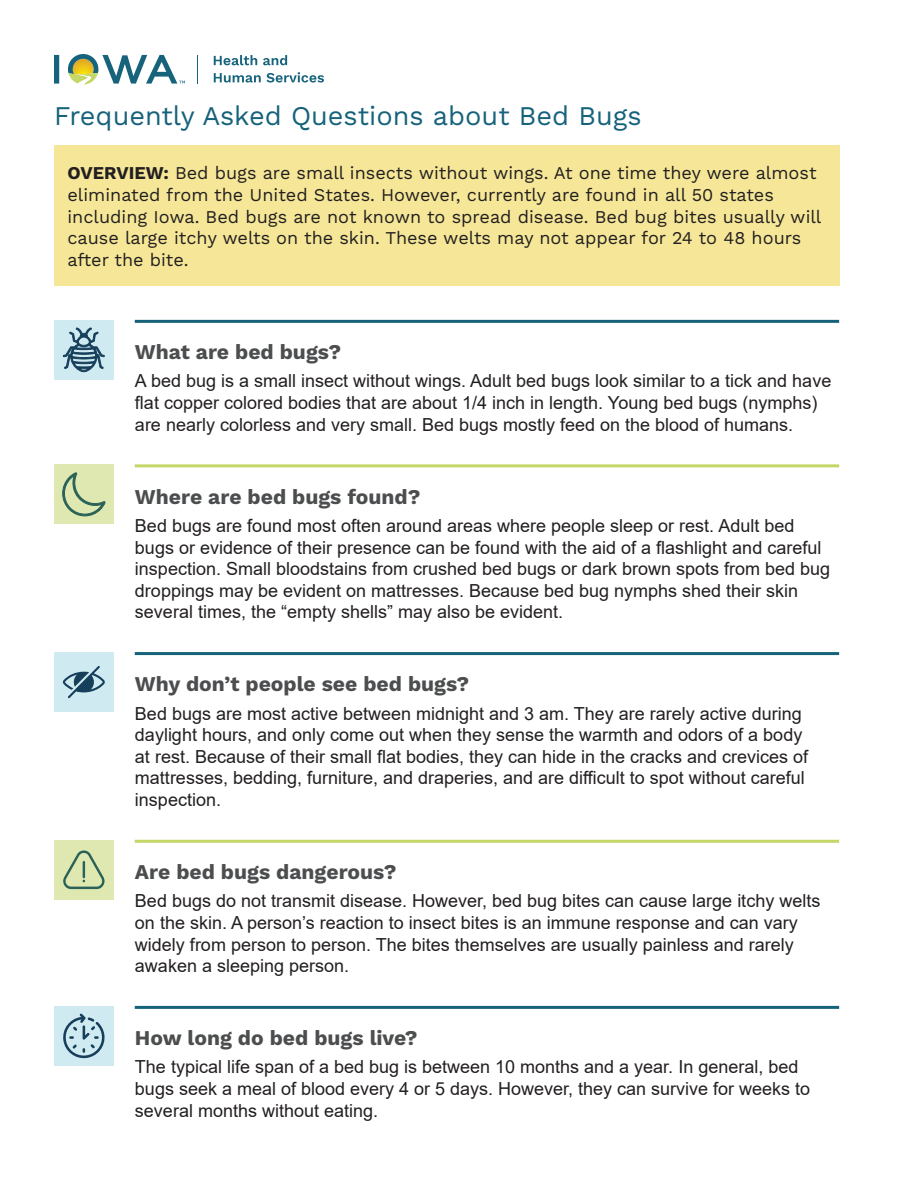
<style>
.page{position:relative;width:918px;height:1188px;background:#fff}
.page>*{position:absolute;margin:0;border:0;box-sizing:border-box;transform-origin:0 0}
.Question{font:27px "Work Sans";color:#15627a}
.Question-2{font:700 21px "Work Sans";color:#4b4d4e}
.text{font:18px/21.6px "Arial";color:#231f20}
.text-2{font:18px/21.6px "Work Sans";color:#231f20}
.s1{font-weight:700}
</style>
<div class="page">
<div style="left:54px;top:146px;width:785px;height:140px;background:#f5e797"></div>
<hr style="left:135px;top:320px;width:704px;height:3px;background:#15627a">
<hr style="left:135px;top:464px;width:704px;height:3px;background:#c5d568">
<hr style="left:135px;top:652px;width:704px;height:3px;background:#15627a">
<hr style="left:135px;top:840px;width:704px;height:3px;background:#c5d568">
<hr style="left:135px;top:1006px;width:704px;height:3px;background:#15627a">
<svg style="left:54px;top:55px;width:5px;height:29px"></svg>
<svg style="left:68px;top:54px;width:117px;height:31px"></svg>
<svg style="left:197px;top:55px;width:1px;height:29px"></svg>
<svg style="left:214px;top:55px;width:43px;height:10px"></svg>
<svg style="left:263px;top:55px;width:24px;height:10px"></svg>
<svg style="left:214px;top:73px;width:47px;height:10px"></svg>
<svg style="left:267px;top:72px;width:57px;height:11px"></svg>
<div style="left:54px;top:320px;width:60px;height:60px;background:#d0eaf2"></div>
<div style="left:54px;top:464px;width:60px;height:60px;background:#e0e8b1"></div>
<div style="left:54px;top:652px;width:60px;height:60px;background:#d0eaf2"></div>
<div style="left:54px;top:840px;width:60px;height:60px;background:#e0e8b1"></div>
<div style="left:54px;top:1006px;width:60px;height:60px;background:#d0eaf2"></div>
<svg style="left:63px;top:327px;width:42px;height:45px"></svg>
<svg style="left:62px;top:473px;width:43px;height:43px"></svg>
<svg style="left:63px;top:666px;width:42px;height:33px"></svg>
<svg style="left:63px;top:850px;width:42px;height:39px"></svg>
<svg style="left:63px;top:1014px;width:42px;height:45px"></svg>
<p class="Question" style="left:54px;top:100px;width:589px">Frequently Asked Questions about Bed Bugs</p>
<p class="text-2" style="left:68px;top:163px;width:755px"><span class="s1">OVERVIEW:</span> Bed bugs are small insects without wings. At one time they were almost eliminated from the United States. However, currently are found in all 50 states including Iowa. Bed bugs are not known to spread disease. Bed bug bites usually will cause large itchy welts on the skin. These welts may not appear for 24 to 48 hours after the bite.</p>
<p class="Question-2" style="left:135px;top:340px;width:208px">What are bed bugs?</p>
<p class="text" style="left:135px;top:370px;width:698px">A bed bug is a small insect without wings. Adult bed bugs look similar to a tick and have flat copper colored bodies that are about 1/4 inch in length. Young bed bugs (nymphs) are nearly colorless and very small. Bed bugs mostly feed on the blood of humans.</p>
<p class="Question-2" style="left:135px;top:484px;width:287px">Where are bed bugs found?</p>
<p class="text" style="left:135px;top:515px;width:697px">Bed bugs are found most often around areas where people sleep or rest. Adult bed bugs or evidence of their presence can be found with the aid of a flashlight and careful inspection. Small bloodstains from crushed bed bugs or dark brown spots from bed bug droppings may be evident on mattresses. Because bed bug nymphs shed their skin several times, the “empty shells” may also be evident.</p>
<p class="Question-2" style="left:135px;top:672px;width:336px">Why don’t people see bed bugs?</p>
<p class="text" style="left:135px;top:702px;width:675px">Bed bugs are most active between midnight and 3 am. They are rarely active during daylight hours, and only come out when they sense the warmth and odors of a body at rest. Because of their small flat bodies, they can hide in the cracks and crevices of mattresses, bedding, furniture, and draperies, and are difficult to spot without careful inspection.</p>
<p class="Question-2" style="left:135px;top:860px;width:263px">Are bed bugs dangerous?</p>
<p class="text" style="left:135px;top:890px;width:687px">Bed bugs do not transmit disease. However, bed bug bites can cause large itchy welts on the skin. A person’s reaction to insect bites is an immune response and can vary widely from person to person. The bites themselves are usually painless and rarely awaken a sleeping person.</p>
<p class="Question-2" style="left:135px;top:1026px;width:284px">How long do bed bugs live?</p>
<p class="text" style="left:135px;top:1056px;width:677px">The typical life span of a bed bug is between 10 months and a year. In general, bed bugs seek a meal of blood every 4 or 5 days. However, they can survive for weeks to several months without eating.</p>
</div>
